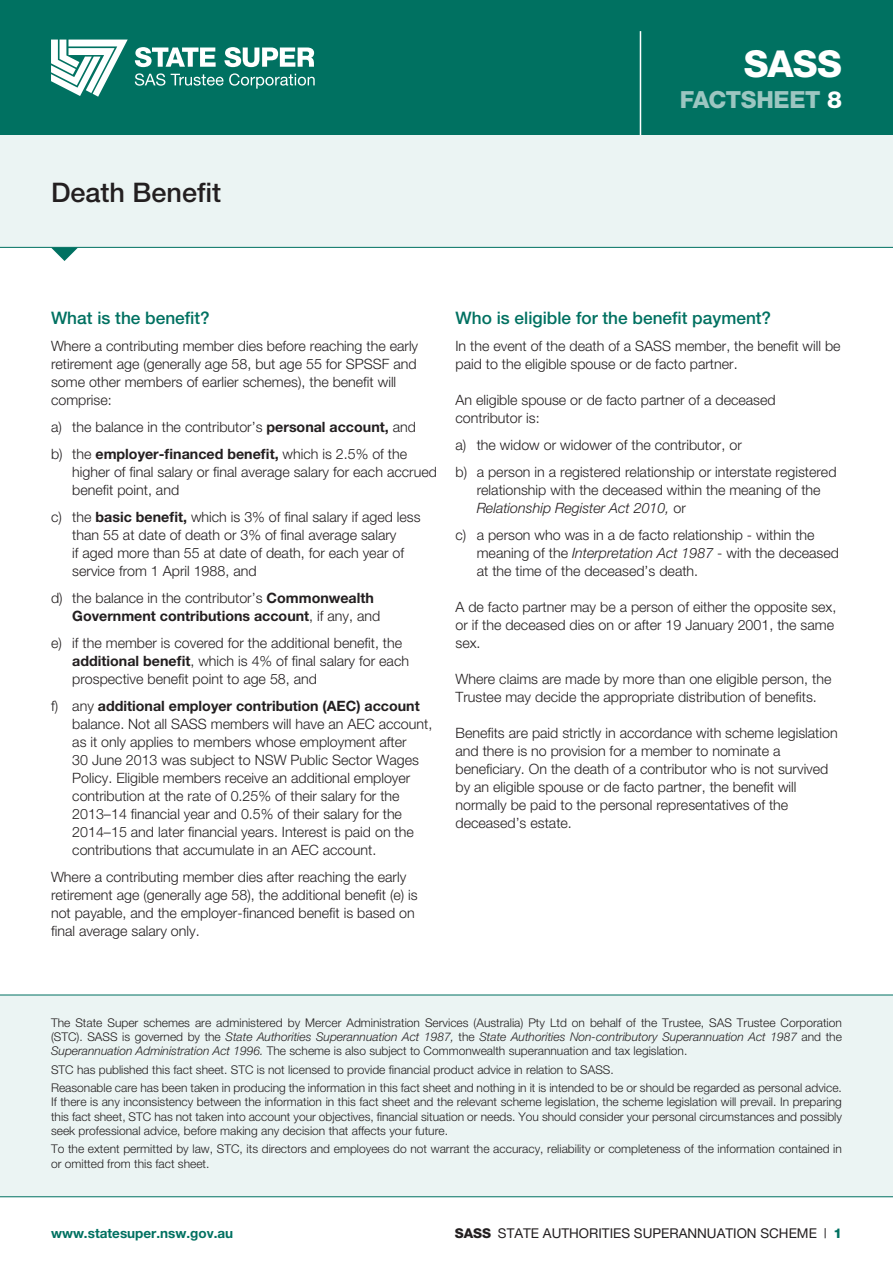
<style>
.page{position:relative;width:893px;height:1263px;background:#fff}
.page>*{position:absolute;margin:0;border:0;box-sizing:border-box;transform-origin:0 0}
.t1{font:800 37.2px "Helvetica Neue";color:#fff}
.t2{font:500 27px "Helvetica Neue";color:#231f20}
.t3{font:800 23.7px "Helvetica Neue";letter-spacing:-.015em;color:#9cc6c1}
.t4{font:500 17.25px "Helvetica Neue";color:#007161}
.t5{font:300 14.25px/18px "Helvetica Neue";color:#231f20}
.t6{font:700 14.25px/18px "Helvetica Neue";color:#231f20}
.t7{font:13.5px "Helvetica Neue";color:#231f20}
.t8{font:700 13.5px "Helvetica Neue";color:#007161}
.Paragraph_Style_1{font:300 12px/14.2px "Helvetica Neue";color:#231f20;text-align:justify}
.s1{color:#fff}
.s2{font-weight:700}
.s3{font-weight:300}
.s4{font-style:italic}
.s5{font-weight:800}
.s6{font-weight:800;color:#007161}
</style>
<div class="page">
<div style="left:0;top:995px;width:893px;height:202px;background:#ebf4f3"></div>
<div style="left:0;top:135px;width:893px;height:112px;background:#ebf4f3"></div>
<svg style="left:51px;top:248px;width:27px;height:13px"></svg>
<div style="left:0;top:0;width:893px;height:135px;background:#007161"></div>
<hr style="left:640px;top:31px;width:1px;height:104px;background:#fff">
<svg style="left:135px;top:47px;width:81px;height:20px"></svg>
<svg style="left:51px;top:40px;width:77px;height:57px"></svg>
<svg style="left:135px;top:73px;width:30px;height:13px"></svg>
<svg style="left:171px;top:73px;width:144px;height:16px"></svg>
<svg style="left:224px;top:47px;width:90px;height:20px"></svg>
<hr style="left:0;top:1196px;width:893px;height:1px;background:#007161">
<hr style="left:0;top:995px;width:893px;height:1px;background:#007161">
<hr style="left:0;top:247px;width:893px;height:1px;background:#007161">
<h1 class="t2" style="left:51px;top:176px;width:172px">Death Benefit</h1>
<h1 class="t1" style="left:744px;top:41px;width:100px">SASS</h1>
<h3 class="t3" style="left:680px;top:85px;width:164px">FACTSHEET <span class="s1">8</span></h3>
<p class="t4" style="left:51px;top:307px;width:160px">What is the benefit?</p>
<p class="t5" style="left:51px;top:336px;width:369px">Where a contributing member dies before reaching the early retirement age (generally age 58, but age 55 for SPSSF and some other members of earlier schemes), the benefit will comprise:</p>
<p class="t5" style="left:51px;top:417px;width:366px">a) the balance in the contributor’s <span class="s2">personal account,</span> and</p>
<p class="t5" style="left:72px;top:444px;width:366px;text-indent:-21px">b) the <span class="s2">employer-financed benefit,</span> which is 2.5% of the higher of final salary or final average salary for each accrued benefit point, and</p>
<p class="t5" style="left:72px;top:507px;width:350px;text-indent:-21px">c) the <span class="s2">basic benefit,</span> which is 3% of final salary if aged less than 55 at date of death or 3% of final average salary<br>if aged more than 55 at date of death, for each year of service from 1 April 1988, and</p>
<p class="t6" style="left:72px;top:588px;width:309px;text-indent:-21px"><span class="s3">d) the balance in the contributor’s</span> Commonwealth<br>Government contributions account<span class="s3">, if any, and</span></p>
<p class="t5" style="left:72px;top:633px;width:338px;text-indent:-21px">e) if the member is covered for the additional benefit, the <span class="s2">additional benefit</span>, which is 4% of final salary for each prospective benefit point to age 58, and</p>
<p class="t5" style="left:72px;top:696px;width:362px;text-indent:-21px">f) any <span class="s2">additional employer contribution (AEC) account </span>balance. Not all SASS members will have an AEC account, as it only applies to members whose employment after<br>30 June 2013 was subject to NSW Public Sector Wages Policy. Eligible members receive an additional employer contribution at the rate of 0.25% of their salary for the 2013–14 financial year and 0.5% of their salary for the 2014–15 and later financial years. Interest is paid on the contributions that accumulate in an AEC account.</p>
<p class="t5" style="left:51px;top:867px;width:368px">Where a contributing member dies after reaching the early retirement age (generally age 58), the additional benefit (e) is not payable, and the employer-financed benefit is based on final average salary only.</p>
<p class="t4" style="left:455px;top:307px;width:317px">Who is eligible for the benefit payment?</p>
<p class="t5" style="left:455px;top:336px;width:387px">In the event of the death of a SASS member, the benefit will be paid to the eligible spouse or de facto partner.</p>
<p class="t5" style="left:455px;top:390px;width:322px">An eligible spouse or de facto partner of a deceased contributor is:</p>
<p class="t5" style="left:455px;top:435px;width:288px">a) the widow or widower of the contributor, or</p>
<p class="t5" style="left:477px;top:462px;width:361px;text-indent:-21px">b) a person in a registered relationship or interstate registered relationship with the deceased within the meaning of the<br><span class="s4">Relationship Register Act 2010,</span> or</p>
<p class="t5" style="left:477px;top:525px;width:364px;text-indent:-21px">c) a person who was in a de facto relationship - within the meaning of the <span class="s4">Interpretation Act 1987</span> - with the deceased at the time of the deceased’s death.</p>
<p class="t5" style="left:455px;top:597px;width:382px">A de facto partner may be a person of either the opposite sex, or if the deceased dies on or after 19 January 2001, the same sex.</p>
<p class="t5" style="left:455px;top:669px;width:377px">Where claims are made by more than one eligible person, the<br>Trustee may decide the appropriate distribution of benefits.</p>
<p class="t5" style="left:455px;top:723px;width:384px">Benefits are paid strictly in accordance with scheme legislation and there is no provision for a member to nominate a beneficiary. On the death of a contributor who is not survived by an eligible spouse or de facto partner, the benefit will normally be paid to the personal representatives of the deceased’s estate.</p>
<p class="Paragraph_Style_1" style="left:51px;top:1015px;width:792px">The State Super schemes are administered by Mercer Administration Services (Australia) Pty Ltd on behalf of the Trustee, SAS Trustee Corporation (STC). SASS is governed by the <span class="s4">State Authorities Superannuation Act 1987,</span> the <span class="s4">State Authorities Non-contributory Superannuation Act 1987</span> and the <span class="s4">Superannuation Administration Act 1996.</span> The scheme is also subject to Commonwealth superannuation and tax legislation.</p>
<p class="Paragraph_Style_1" style="left:51px;top:1062px;width:564px">STC has published this fact sheet. STC is not licensed to provide financial product advice in relation to SASS.</p>
<p class="Paragraph_Style_1" style="left:51px;top:1080px;width:792px">Reasonable care has been taken in producing the information in this fact sheet and nothing in it is intended to be or should be regarded as personal advice.<br>If there is any inconsistency between the information in this fact sheet and the relevant scheme legislation, the scheme legislation will prevail. In preparing this fact sheet, STC has not taken into account your objectives, financial situation or needs. You should consider your personal circumstances and possibly seek professional advice, before making any decision that affects your future.</p>
<p class="Paragraph_Style_1" style="left:51px;top:1142px;width:792px">To the extent permitted by law, STC, its directors and employees do not warrant the accuracy, reliability or completeness of the information contained in or omitted from this fact sheet.</p>
<p class="t8" style="left:51px;top:1224px;width:184px">www.statesuper.nsw.gov.au</p>
<p class="t7" style="left:455px;top:1225px;width:389px"><span class="s5">SASS</span> STATE AUTHORITIES SUPERANNUATION SCHEME | <span class="s6">1</span></p>
</div>
